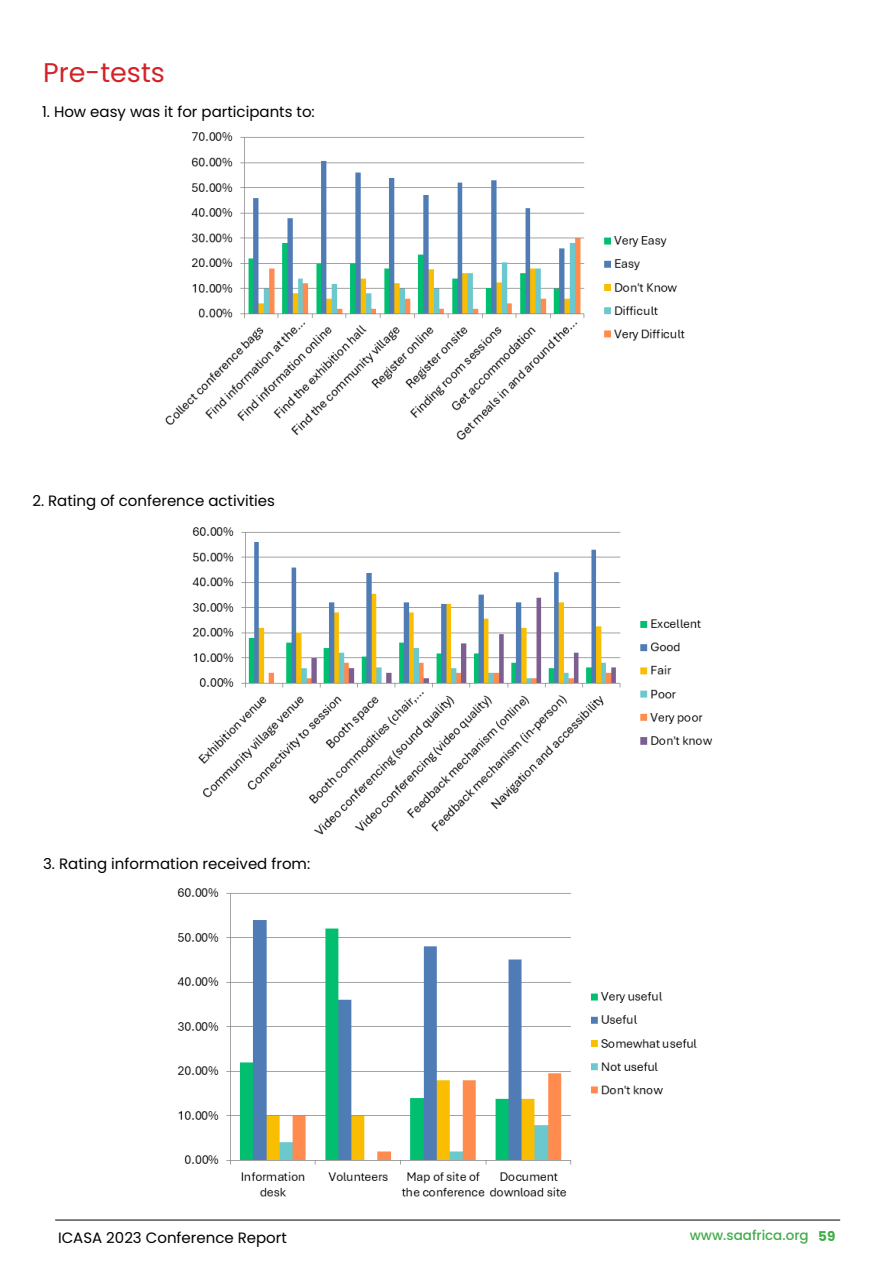
<style>
.page{position:relative;width:893px;height:1263px;background:#fff}
.page>*{position:absolute;margin:0;border:0;box-sizing:border-box;transform-origin:0 0}
.t1{font:27px "Poppins";color:#d2232a}
.t2{font:15px "Poppins";color:#000}
.t3{font:500 13.5px "Poppins";color:#41ad49}
.s1{font-weight:700}
</style>
<div class="page">
<hr style="left:55px;top:1220px;width:785px;height:1px;background:#000">
<img style="left:165px;top:132px;width:520px;height:308px">
<img style="left:192px;top:527px;width:521px;height:308px">
<img style="left:177px;top:888px;width:520px;height:309px">
<h1 class="t1" style="left:43px;top:57px;width:123px">Pre-tests</h1>
<p class="t2" style="left:42px;top:103px;width:274px">1. How easy was it for participants to:</p>
<p class="t2" style="left:32px;top:492px;width:244px">2. Rating of conference activities</p>
<p class="t2" style="left:43px;top:855px;width:269px">3. Rating information received from:</p>
<p class="t2" style="left:58px;top:1229px;width:230px">ICASA 2023 Conference Report</p>
<p class="t3" style="left:690px;top:1228px;width:147px">www.saafrica.org <span class="s1">59</span></p>
</div>
